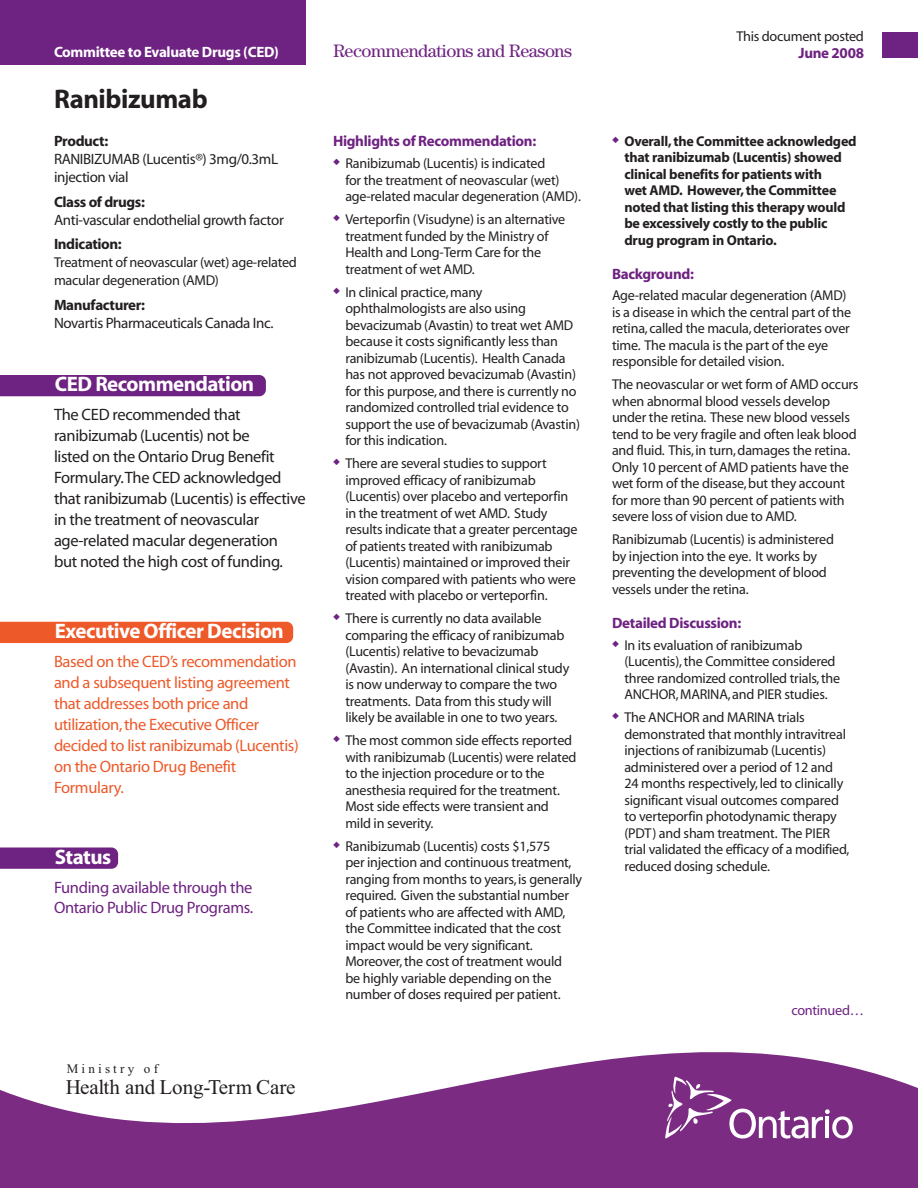
<style>
.page{position:relative;width:918px;height:1188px;background:#fff}
.page>*{position:absolute;margin:0;border:0;box-sizing:border-box;transform-origin:0 0}
.t1{font:27px "Myriad MM 700 600";letter-spacing:-.015em;color:#231f20}
.t2{font:21px "Myriad MM 700 600";letter-spacing:-.025em;color:#fff}
.t3{font:20.85px "Times New Roman";letter-spacing:-.005em;color:#231f20}
.t4{font:18px "Century";letter-spacing:-.025em;color:#6e2281}
.t5{font:16.5px/21px "Myriad MM 400 600";letter-spacing:-.02em;color:#231f20}
.t6{font:16.5px/21px "Myriad MM 400 600";letter-spacing:-.02em;color:#ed5929}
.t7{font:16.5px/20.2px "Myriad MM 400 600";letter-spacing:-.02em;color:#6e2281}
.t8{font:15px/18px "Myriad MM 400 600";letter-spacing:-.025em;color:#231f20}
.t9{font:15px "Myriad MM 700 600";letter-spacing:-.02em;color:#6e2281}
.t10{font:15px "Myriad MM 700 600";letter-spacing:-.025em;color:#231f20}
.t11{font:15px "Myriad MM 700 600";letter-spacing:-.02em;color:#fff}
.t12{font:14.25px/16.5px "Myriad MM 400 600";letter-spacing:-.015em;color:#231f20}
.t13{font:14.25px/16.5px "Myriad MM 700 600";letter-spacing:-.015em;color:#231f20}
.t14{font:14.25px "Myriad MM 400 600";letter-spacing:-.02em;color:#6e2281}
.t15{font:13.05px "Times New Roman";letter-spacing:.245em;color:#231f20}
</style>
<div class="page">
<div style="left:0;top:0;width:306px;height:65px;background:#6e2281"></div>
<div style="left:882px;top:32px;width:36px;height:26px;background:#6e2281"></div>
<svg style="left:0;top:1052px;width:918px;height:136px;fill:#7c2b83"></svg>
<svg style="left:665px;top:1077px;width:188px;height:62px;background:#914d97"></svg>
<div style="left:0;top:622px;width:293px;height:21px;background:#ed5929"></div>
<div style="left:0;top:848px;width:118px;height:21px;background:#6e2281"></div>
<div style="left:0;top:375px;width:266px;height:21px;background:#6e2281"></div>
<p class="t11" style="left:54px;top:46px;width:226px">Committee to Evaluate Drugs (CED)</p>
<p class="t4" style="left:333px;top:45px;width:241px">Recommendations and Reasons</p>
<h1 class="t1" style="left:54px;top:89px;width:155px">Ranibizumab</h1>
<p class="t10" style="left:54px;top:136px;width:56px">Product:</p>
<p class="t8" style="left:54px;top:151px;width:226px">RANIBIZUMAB (Lucentis®) 3mg/0.3mL injection vial</p>
<p class="t10" style="left:54px;top:196px;width:93px">Class of drugs:</p>
<p class="t8" style="left:54px;top:212px;width:231px">Anti-vascular endothelial growth factor</p>
<p class="t10" style="left:54px;top:239px;width:69px">Indication:</p>
<p class="t12" style="left:54px;top:255px;width:245px;line-height:18px">Treatment of neovascular (wet) age-related macular degeneration (AMD)</p>
<p class="t10" style="left:54px;top:299px;width:93px">Manufacturer:</p>
<p class="t8" style="left:54px;top:315px;width:221px">Novartis Pharmaceuticals Canada Inc.</p>
<h2 class="t2" style="left:55px;top:377px;width:201px">CED Recommendation</h2>
<p class="t5" style="left:54px;top:406px;width:253px">The CED recommended that ranibizumab (Lucentis) not be<br>listed on the Ontario Drug Benefit Formulary.The CED acknowledged that ranibizumab (Lucentis) is effective in the treatment of neovascular age-related macular degeneration<br>but noted the high cost of funding.</p>
<h2 class="t2" style="left:55px;top:623px;width:231px">Executive Officer Decision</h2>
<p class="t6" style="left:54px;top:652px;width:246px">Based on the CED’s recommendation and a subsequent listing agreement that addresses both price and utilization, the Executive Officer decided to list ranibizumab (Lucentis) on the Ontario Drug Benefit<br>Formulary.</p>
<h2 class="t2" style="left:55px;top:849px;width:58px">Status</h2>
<p class="t7" style="left:54px;top:878px;width:201px">Funding available through the<br>Ontario Public Drug Programs.</p>
<p class="t15" style="left:67px;top:1064px;width:93px">Ministry of</p>
<h3 class="t3" style="left:66px;top:1080px;width:231px">Health and Long-Term Care</h3>
<p class="t9" style="left:333px;top:136px;width:205px">Highlights of Recommendation:</p>
<p class="t12" style="left:345px;top:156px;width:237px;text-indent:-12px"><sup>◆</sup> Ranibizumab (Lucentis) is indicated<br>for the treatment of neovascular (wet) age-related macular degeneration (AMD).</p>
<p class="t12" style="left:345px;top:212px;width:222px;text-indent:-12px"><sup>◆</sup> Verteporfin (Visudyne) is an alternative treatment funded by the Ministry of Health and Long-Term Care for the treatment of wet AMD.</p>
<p class="t12" style="left:345px;top:285px;width:236px;text-indent:-12px"><sup>◆</sup> In clinical practice, many ophthalmologists are also using bevacizumab (Avastin) to treat wet AMD because it costs significantly less than ranibizumab (Lucentis). Health Canada has not approved bevacizumab (Avastin) for this purpose, and there is currently no randomized controlled trial evidence to support the use of bevacizumab (Avastin) for this indication.</p>
<p class="t12" style="left:345px;top:456px;width:234px;text-indent:-12px"><sup>◆</sup> There are several studies to support improved efficacy of ranibizumab (Lucentis) over placebo and verteporfin in the treatment of wet AMD. Study results indicate that a greater percentage of patients treated with ranibizumab (Lucentis) maintained or improved their vision compared with patients who were treated with placebo or verteporfin.</p>
<p class="t12" style="left:345px;top:611px;width:225px;text-indent:-12px"><sup>◆</sup> There is currently no data available comparing the efficacy of ranibizumab (Lucentis) relative to bevacizumab (Avastin). An international clinical study is now underway to compare the two treatments. Data from this study will likely be available in one to two years.</p>
<p class="t12" style="left:345px;top:733px;width:233px;text-indent:-12px"><sup>◆</sup> The most common side effects reported with ranibizumab (Lucentis) were related to the injection procedure or to the anesthesia required for the treatment.<br>Most side effects were transient and mild in severity.</p>
<p class="t12" style="left:345px;top:839px;width:238px;text-indent:-12px"><sup>◆</sup> Ranibizumab (Lucentis) costs $1,575<br>per injection and continuous treatment, ranging from months to years, is generally required. Given the substantial number of patients who are affected with AMD, the Committee indicated that the cost impact would be very significant.<br>Moreover, the cost of treatment would<br>be highly variable depending on the number of doses required per patient.</p>
<p class="t12" style="left:736px;top:29px;width:129px">This document posted</p>
<p class="t9" style="left:798px;top:47px;width:67px">June 2008</p>
<p class="t13" style="left:624px;top:134px;width:234px;text-indent:-12px"><sup>◆</sup> Overall, the Committee acknowledged that ranibizumab (Lucentis) showed clinical benefits for patients with<br>wet AMD. However, the Committee noted that listing this therapy would be excessively costly to the public drug program in Ontario.</p>
<p class="t9" style="left:612px;top:268px;width:84px">Background:</p>
<p class="t12" style="left:612px;top:289px;width:241px">Age-related macular degeneration (AMD) is a disease in which the central part of the retina, called the macula, deteriorates over time. The macula is the part of the eye responsible for detailed vision.</p>
<p class="t12" style="left:612px;top:378px;width:248px">The neovascular or wet form of AMD occurs when abnormal blood vessels develop under the retina. These new blood vessels tend to be very fragile and often leak blood and fluid. This, in turn, damages the retina.<br>Only 10 percent of AMD patients have the wet form of the disease, but they account for more than 90 percent of patients with severe loss of vision due to AMD.</p>
<p class="t12" style="left:612px;top:533px;width:224px">Ranibizumab (Lucentis) is administered by injection into the eye. It works by preventing the development of blood vessels under the retina.</p>
<p class="t9" style="left:612px;top:617px;width:131px">Detailed Discussion:</p>
<p class="t12" style="left:624px;top:638px;width:217px;text-indent:-12px"><sup>◆</sup> In its evaluation of ranibizumab (Lucentis), the Committee considered three randomized controlled trials, the ANCHOR, MARINA, and PIER studies.</p>
<p class="t12" style="left:624px;top:710px;width:226px;text-indent:-12px"><sup>◆</sup> The ANCHOR and MARINA trials demonstrated that monthly intravitreal injections of ranibizumab (Lucentis) administered over a period of 12 and 24 months respectively, led to clinically significant visual outcomes compared to verteporfin photodynamic therapy (PDT) and sham treatment. The PIER trial validated the efficacy of a modified, reduced dosing schedule.</p>
<p class="t14" style="left:791px;top:1004px;width:74px">continued…</p>
</div>
